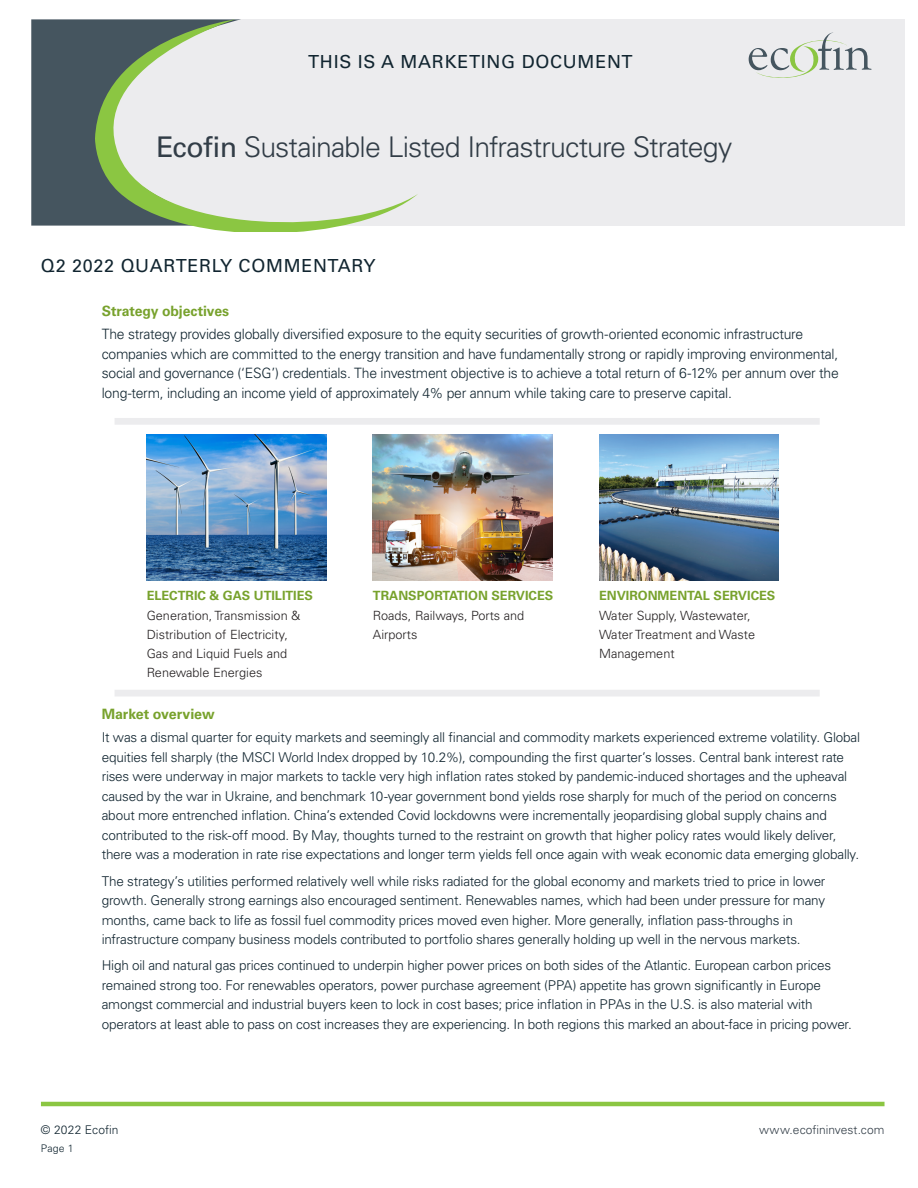
<style>
.page{position:relative;width:918px;height:1188px;background:#fff}
.page>*{position:absolute;margin:0;border:0;box-sizing:border-box;transform-origin:0 0}
.Fund_Tag{font:300 28.5px "Univers LT Std";letter-spacing:-.035em;color:#323d47}
.Heading_4{font:18px "Univers LT Std";letter-spacing:.04em;color:#112530}
.t1{font:300 14.25px/19.5px "Univers LT Std";letter-spacing:-.02em;color:#112530}
.t2{font:700 14.25px "Univers LT Std";letter-spacing:-.005em;color:#78a22d}
.t3{font:300 13.5px/19.5px "Univers LT Std";letter-spacing:-.015em;color:#112530}
.t4{font:300 12.75px/19px "Univers LT Std";color:#231f20}
.t5{font:700 12.75px "Univers LT Std";color:#78a22d}
.t6{font:300 12px "Univers LT Std";letter-spacing:.005em;color:#323d47}
.t7{font:300 12px "Univers LT Std";letter-spacing:.005em;color:#112530}
.t8{font:300 10.5px "Univers LT Std";color:#112530}
.s1{font-weight:400}
</style>
<div class="page">
<hr style="left:41px;top:1102px;width:844px;height:4px;background:#8bc642">
<div style="left:31px;top:19px;width:874px;height:207px;background:#ececee"></div>
<svg style="left:749px;top:33px;width:123px;height:45px"></svg>
<div style="left:31px;top:19px;width:53px;height:207px;background:#45555f"></div>
<svg style="left:84px;top:19px;width:334px;height:213px"></svg>
<img style="left:599px;top:434px;width:180px;height:146px">
<img style="left:373px;top:434px;width:180px;height:146px">
<img style="left:147px;top:434px;width:179px;height:146px">
<div style="left:115px;top:690px;width:705px;height:6px;background:#ececee"></div>
<div style="left:115px;top:418px;width:705px;height:7px;background:#ececee"></div>
<p class="Heading_4" style="left:308px;top:51px;width:326px">THIS IS A MARKETING DOCUMENT</p>
<p class="Fund_Tag" style="left:156px;top:129px;width:578px"><span class="s1">Ecofin</span> Sustainable Listed Infrastructure Strategy</p>
<p class="Heading_4" style="left:41px;top:255px;width:336px">Q2 2022 QUARTERLY COMMENTARY</p>
<p class="t2" style="left:102px;top:303px;width:129px">Strategy objectives</p>
<p class="t1" style="left:102px;top:324px;width:739px">The strategy provides globally diversified exposure to the equity securities of growth-oriented economic infrastructure companies which are committed to the energy transition and have fundamentally strong or rapidly improving environmental, social and governance (‘ESG’) credentials. The investment objective is to achieve a total return of 6-12% per annum over the long-term, including an income yield of approximately 4% per annum while taking care to preserve capital.</p>
<p class="t5" style="left:147px;top:588px;width:168px">ELECTRIC &amp; GAS UTILITIES</p>
<p class="t4" style="left:147px;top:606px;width:155px">Generation, Transmission &amp;<br>Distribution of Electricity,<br>Gas and Liquid Fuels and<br>Renewable Energies</p>
<p class="t5" style="left:373px;top:588px;width:182px">TRANSPORTATION SERVICES</p>
<p class="t4" style="left:373px;top:606px;width:153px">Roads, Railways, Ports and<br>Airports</p>
<p class="t5" style="left:599px;top:588px;width:178px">ENVIRONMENTAL SERVICES</p>
<p class="t4" style="left:599px;top:606px;width:157px">Water Supply, Wastewater,<br>Water Treatment and Waste<br>Management</p>
<p class="t2" style="left:102px;top:706px;width:114px">Market overview</p>
<p class="t3" style="left:102px;top:728px;width:760px">It was a dismal quarter for equity markets and seemingly all financial and commodity markets experienced extreme volatility. Global equities fell sharply (the MSCI World Index dropped by 10.2%), compounding the first quarter’s losses. Central bank interest rate rises were underway in major markets to tackle very high inflation rates stoked by pandemic-induced shortages and the upheaval caused by the war in Ukraine, and benchmark 10-year government bond yields rose sharply for much of the period on concerns about more entrenched inflation. China’s extended Covid lockdowns were incrementally jeopardising global supply chains and contributed to the risk-off mood. By May, thoughts turned to the restraint on growth that higher policy rates would likely deliver, there was a moderation in rate rise expectations and longer term yields fell once again with weak economic data emerging globally.</p>
<p class="t3" style="left:102px;top:871px;width:725px">The strategy’s utilities performed relatively well while risks radiated for the global economy and markets tried to price in lower growth. Generally strong earnings also encouraged sentiment. Renewables names, which had been under pressure for many months, came back to life as fossil fuel commodity prices moved even higher. More generally, inflation pass-throughs in infrastructure company business models contributed to portfolio shares generally holding up well in the nervous markets.</p>
<p class="t3" style="left:102px;top:956px;width:752px">High oil and natural gas prices continued to underpin higher power prices on both sides of the Atlantic. European carbon prices remained strong too. For renewables operators, power purchase agreement (PPA) appetite has grown significantly in Europe amongst commercial and industrial buyers keen to lock in cost bases; price inflation in PPAs in the U.S. is also material with operators at least able to pass on cost increases they are experiencing. In both regions this marked an about-face in pricing power.</p>
<p class="t7" style="left:41px;top:1123px;width:79px">© 2022 Ecofin</p>
<p class="t6" style="left:759px;top:1123px;width:127px">www.ecofininvest.com</p>
<p class="t8" style="left:41px;top:1142px;width:34px">Page 1</p>
</div>
